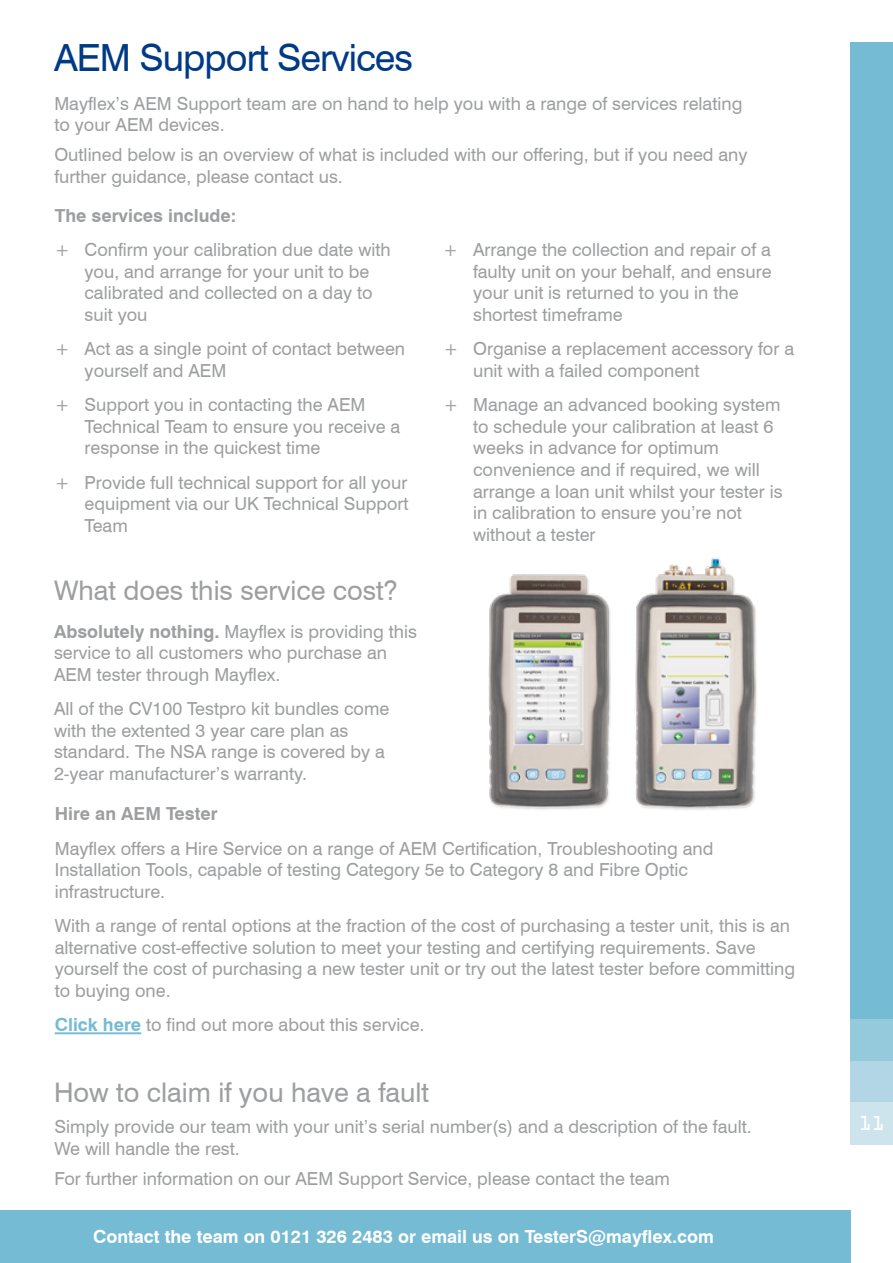
<style>
.page{position:relative;width:893px;height:1263px;background:#fff}
.page>*{position:absolute;margin:0;border:0;box-sizing:border-box;transform-origin:0 0}
.t1{font:37.5px "Swiss 721 BT";letter-spacing:-.025em;color:#003a85}
.t2{font:27px "Swiss 721 BT";color:#9c9e9f}
.t3{font:18px/21.6px "Swiss 721 BT";color:#9c9e9f}
.t4{font:700 18px "Swiss 721 BT";color:#fff}
.t5{font:700 18px "Swiss 721 BT";color:#9c9e9f}
.t6{font:18px "OCRA Std";color:#fff}
.s1{font-weight:700}
.s2{font-weight:700;color:#75bbd3}
</style>
<div class="page">
<div style="left:850px;top:1060px;width:43px;height:43px;background:#b2d6e5"></div>
<div style="left:850px;top:1103px;width:43px;height:42px;background:#cde4ed"></div>
<div style="left:850px;top:1018px;width:43px;height:42px;background:#95c9dc"></div>
<div style="left:850px;top:42px;width:43px;height:976px;background:#75bbd3"></div>
<div style="left:0;top:1210px;width:850px;height:53px;background:#75bbd3"></div>
<img style="left:488px;top:574px;width:122px;height:236px">
<img style="left:635px;top:558px;width:122px;height:252px">
<hr style="left:55px;top:1032px;width:86px;height:2px;background:#75bbd3">
<h1 class="t1" style="left:54px;top:34px;width:360px">AEM Support Services</h1>
<p class="t3" style="left:54px;top:92px;width:689px">Mayflex’s AEM Support team are on hand to help you with a range of services relating to your AEM devices.</p>
<p class="t3" style="left:54px;top:144px;width:695px">Outlined below is an overview of what is included with our offering, but if you need any further guidance, please contact us.</p>
<p class="t5" style="left:55px;top:204px;width:183px">The services include:</p>
<p class="t3" style="left:85px;top:239px;width:308px;text-indent:-30px">+ Confirm your calibration due date with you, and arrange for your unit to be calibrated and collected on a day to suit you</p>
<p class="t3" style="left:85px;top:338px;width:322px;text-indent:-30px">+ Act as a single point of contact between yourself and AEM</p>
<p class="t3" style="left:85px;top:394px;width:317px;text-indent:-30px">+ Support you in contacting the AEM<br>Technical Team to ensure you receive a response in the quickest time</p>
<p class="t3" style="left:85px;top:471px;width:326px;text-align:justify;text-indent:-30px">+ Provide full technical support for all your equipment via our UK Technical Support Team</p>
<h2 class="t2" style="left:54px;top:574px;width:345px">What does this service cost?</h2>
<p class="t3" style="left:54px;top:620px;width:364px"><span class="s1">Absolutely nothing.</span> Mayflex is providing this service to all customers who purchase an<br>AEM tester through Mayflex.</p>
<p class="t3" style="left:54px;top:698px;width:337px">All of the CV100 Testpro kit bundles come with the extented 3 year care plan as standard. The NSA range is covered by a 2-year manufacturer’s warranty.</p>
<p class="t3" style="left:473px;top:239px;width:300px;text-indent:-30px">+ Arrange the collection and repair of a faulty unit on your behalf, and ensure your unit is returned to you in the shortest timeframe</p>
<p class="t3" style="left:473px;top:338px;width:322px;text-indent:-30px">+ Organise a replacement accessory for a unit with a failed component</p>
<p class="t3" style="left:473px;top:394px;width:311px;text-indent:-30px">+ Manage an advanced booking system to schedule your calibration at least 6 weeks in advance for optimum convenience and if required, we will arrange a loan unit whilst your tester is in calibration to ensure you’re not without a tester</p>
<p class="t5" style="left:55px;top:803px;width:164px">Hire an AEM Tester</p>
<p class="t3" style="left:55px;top:837px;width:660px">Mayflex offers a Hire Service on a range of AEM Certification, Troubleshooting and<br>Installation Tools, capable of testing Category 5e to Category 8 and Fibre Optic infrastructure.</p>
<p class="t3" style="left:55px;top:915px;width:742px">With a range of rental options at the fraction of the cost of purchasing a tester unit, this is an alternative cost-effective solution to meet your testing and certifying requirements. Save yourself the cost of purchasing a new tester unit or try out the latest tester before committing to buying one.</p>
<p class="t3" style="left:55px;top:1014px;width:371px"><span class="s2">Click here</span> to find out more about this service.</p>
<h2 class="t2" style="left:54px;top:1076px;width:377px">How to claim if you have a fault</h2>
<p class="t3" style="left:54px;top:1116px;width:699px">Simply provide our team with your unit’s serial number(s) and a description of the fault.<br>We will handle the rest.</p>
<p class="t3" style="left:54px;top:1167px;width:617px">For further information on our AEM Support Service, please contact the team</p>
<p class="t4" style="left:47px;top:1225px;width:716px">Speak to our team on 0800 75 75 65 or e-mail s les@mayflex.com for urther details</p>
<p class="t4" style="left:93px;top:1225px;width:622px">Contact the team on 0121 326 2483 or email us on TesterS@mayflex.com</p>
<p class="t6" style="left:859px;top:1115px;width:27px">11</p>
</div>
